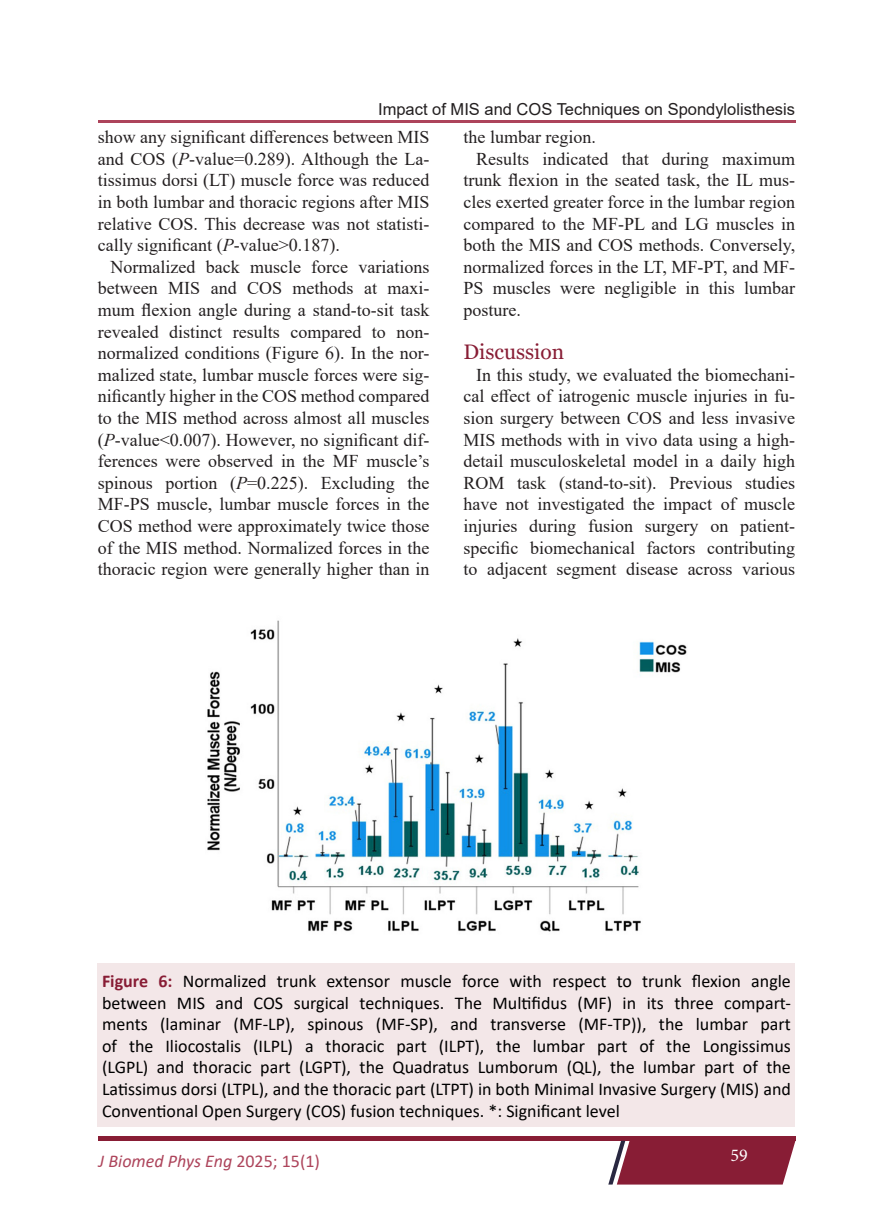
<style>
.page{position:relative;width:893px;height:1212px;background:#fff}
.page>*{position:absolute;margin:0;border:0;box-sizing:border-box;transform-origin:0 0}
.Heading{font:21px "Georgia";color:#881d35}
.Body{font:18px/21.6px "Times New Roman";color:#231f20;text-align:justify}
.Figure{font:18px/21.6px "Calibri";color:#000;text-align:justify}
.t1{font:italic 18px "Calibri";color:#ad445b}
.t2{font:18px "Minion Pro";color:#fff}
.Running_Title{font:16.5px "Arial";color:#231f20}
.s1{font-style:italic}
.s2{font-weight:700;color:#881d35}
.s3{font-style:normal}
</style>
<div class="page">
<div style="left:98px;top:1136px;width:697px;height:5px;background:#881d35"></div>
<svg style="left:608px;top:1141px;width:187px;height:43px;background:#903147"></svg>
<hr style="left:98px;top:120px;width:698px;height:2px;background:#ad445b">
<div style="left:98px;top:963px;width:697px;height:164px;background:#f3e7e8"></div>
<img style="left:207px;top:620px;width:480px;height:312px">
<p class="Running_Title" style="left:378px;top:98px;width:418px">Impact of MIS and COS Techniques on Spondylolisthesis</p>
<p class="Body" style="left:98px;top:126px;width:333px">show any significant differences between MIS and COS (<span class="s1">P</span>-value=0.289). Although the La&shy;tissimus dorsi (LT) muscle force was reduced in both lumbar and thoracic regions after MIS relative COS. This decrease was not statisti&shy;cally significant (<span class="s1">P</span>-value&gt;0.187).</p>
<p class="Body" style="left:98px;top:255px;width:333px;text-indent:13px">Normalized back muscle force variations between MIS and COS methods at maxi&shy;mum flexion angle during a stand-to-sit task revealed distinct results compared to non&shy;normalized conditions (Figure 6). In the nor&shy;malized state, lumbar muscle forces were sig&shy;nificantly higher in the COS method compared to the MIS method across almost all muscles (<span class="s1">P</span>-value&lt;0.007). However, no significant dif&shy;ferences were observed in the MF muscle’s spinous portion (<span class="s1">P</span>=0.225). Excluding the MF-PS muscle, lumbar muscle forces in the COS method were approximately twice those of the MIS method. Normalized forces in the thoracic region were generally higher than in</p>
<p class="Body" style="left:463px;top:126px;width:134px">the lumbar region.</p>
<p class="Body" style="left:463px;top:147px;width:333px;text-indent:13px">Results indicated that during maximum trunk flexion in the seated task, the IL mus&shy;cles exerted greater force in the lumbar region compared to the MF-PL and LG muscles in both the MIS and COS methods. Conversely, normalized forces in the LT, MF-PT, and MF-PS muscles were negligible in this lumbar posture.</p>
<p class="Heading" style="left:463px;top:339px;width:102px">Discussion</p>
<p class="Body" style="left:463px;top:363px;width:333px;text-indent:13px">In this study, we evaluated the biomechani&shy;cal effect of iatrogenic muscle injuries in fu&shy;sion surgery between COS and less invasive MIS methods with in vivo data using a high&shy;detail musculoskeletal model in a daily high ROM task (stand-to-sit). Previous studies have not investigated the impact of muscle injuries during fusion surgery on patient&shy;specific biomechanical factors contributing to adjacent segment disease across various</p>
<p class="Figure" style="left:102px;top:970px;width:690px"><span class="s2">Figure 6:</span> Normalized trunk extensor muscle force with respect to trunk flexion angle between MIS and COS surgical techniques. The Multifidus (MF) in its three compart&shy;ments (laminar (MF-LP), spinous (MF-SP), and transverse (MF-TP)), the lumbar part of the Iliocostalis (ILPL) a thoracic part (ILPT), the lumbar part of the Longissimus (LGPL) and thoracic part (LGPT), the Quadratus Lumborum (QL), the lumbar part of the Latissimus dorsi (LTPL), and the thoracic part (LTPT) in both Minimal Invasive Surgery (MIS) and Conventional Open Surgery (COS) fusion techniques. *: Significant level</p>
<p class="t1" style="left:99px;top:1148px;width:223px">J Biomed Phys Eng <span class="s3">2025; 15(1)</span></p>
<p class="t2" style="left:730px;top:1143px;width:19px">59</p>
</div>
